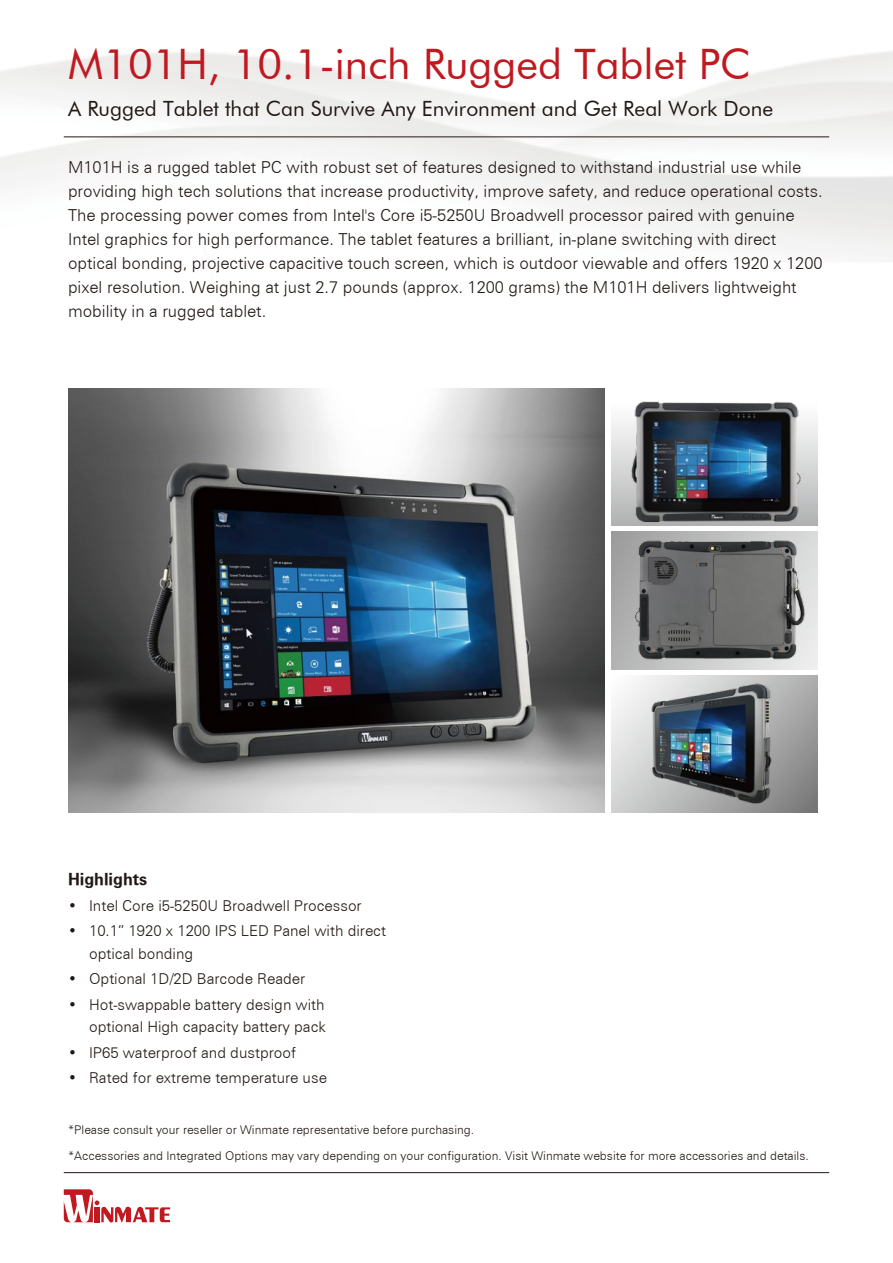
<style>
.page{position:relative;width:893px;height:1263px;background:#fff}
.page>*{position:absolute;margin:0;border:0;box-sizing:border-box;transform-origin:0 0}
.t1{font:42px "Futura BT";color:#c11920}
.t2{font:21px "Futura BT";color:#221815}
.t3{font:300 16.5px/24px "Zurich BT";color:#221815}
.t4{font:16.5px "Zurich Bold BT";color:#221815}
.t5{font:300 15px/22.5px "Zurich BT";color:#221815}
.t6{font:300 12px/25.5px "Zurich BT";color:#221815}
</style>
<div class="page">
<div style="left:611px;top:389px;width:207px;height:137px;background:linear-gradient(to bottom,#fff,#b1b2b3)"></div>
<svg style="left:611px;top:532px;width:207px;height:137px;background:#b8b8b9"></svg>
<svg style="left:611px;top:675px;width:207px;height:138px;background:#bcbcbc"></svg>
<hr style="left:64px;top:136px;width:765px;height:1px;background:#221815">
<svg style="left:64px;top:1189px;width:106px;height:33px"></svg>
<hr style="left:64px;top:1172px;width:765px;height:1px;background:#221815">
<img style="left:625px;top:390px;width:184px;height:136px">
<img style="left:68px;top:389px;width:537px;height:424px">
<img style="left:627px;top:532px;width:187px;height:135px">
<img style="left:638px;top:678px;width:153px;height:132px">
<h1 class="t1" style="left:68px;top:38px;width:684px">M101H, 10.1-inch Rugged Tablet PC</h1>
<p class="t2" style="left:68px;top:95px;width:707px">A Rugged Tablet that Can Survive Any Environment and Get Real Work Done</p>
<p class="t3" style="left:68px;top:155px;width:756px">M101H is a rugged tablet PC with robust set of features designed to withstand industrial use while providing high tech solutions that increase productivity, improve safety, and reduce operational costs.<br>The processing power comes from Intel's Core i5-5250U Broadwell processor paired with genuine Intel graphics for high performance. The tablet features a brilliant, in-plane switching with direct optical bonding, projective capacitive touch screen, which is outdoor viewable and offers 1920 x 1200 pixel resolution. Weighing at just 2.7 pounds (approx. 1200 grams) the M101H delivers lightweight mobility in a rugged tablet.</p>
<p class="t4" style="left:68px;top:869px;width:81px">Highlights</p>
<p class="t5" style="left:68px;top:894px;width:295px">• Intel Core i5-5250U Broadwell Processor</p>
<p class="t5" style="left:89px;top:919px;width:299px;text-indent:-21px">• 10.1” 1920 x 1200 IPS LED Panel with direct optical bonding</p>
<p class="t5" style="left:68px;top:967px;width:239px">• Optional 1D/2D Barcode Reader</p>
<p class="t5" style="left:68px;top:993px;width:259px;text-align:right">• Hot-swappable battery design with optional High capacity battery pack</p>
<p class="t5" style="left:68px;top:1041px;width:230px">• IP65 waterproof and dustproof</p>
<p class="t5" style="left:68px;top:1066px;width:260px">• Rated for extreme temperature use</p>
<p class="t6" style="left:68px;top:1117px;width:742px">*Please consult your reseller or Winmate representative before purchasing.<br>*Accessories and Integrated Options may vary depending on your configuration. Visit Winmate website for more accessories and details.</p>
</div>
